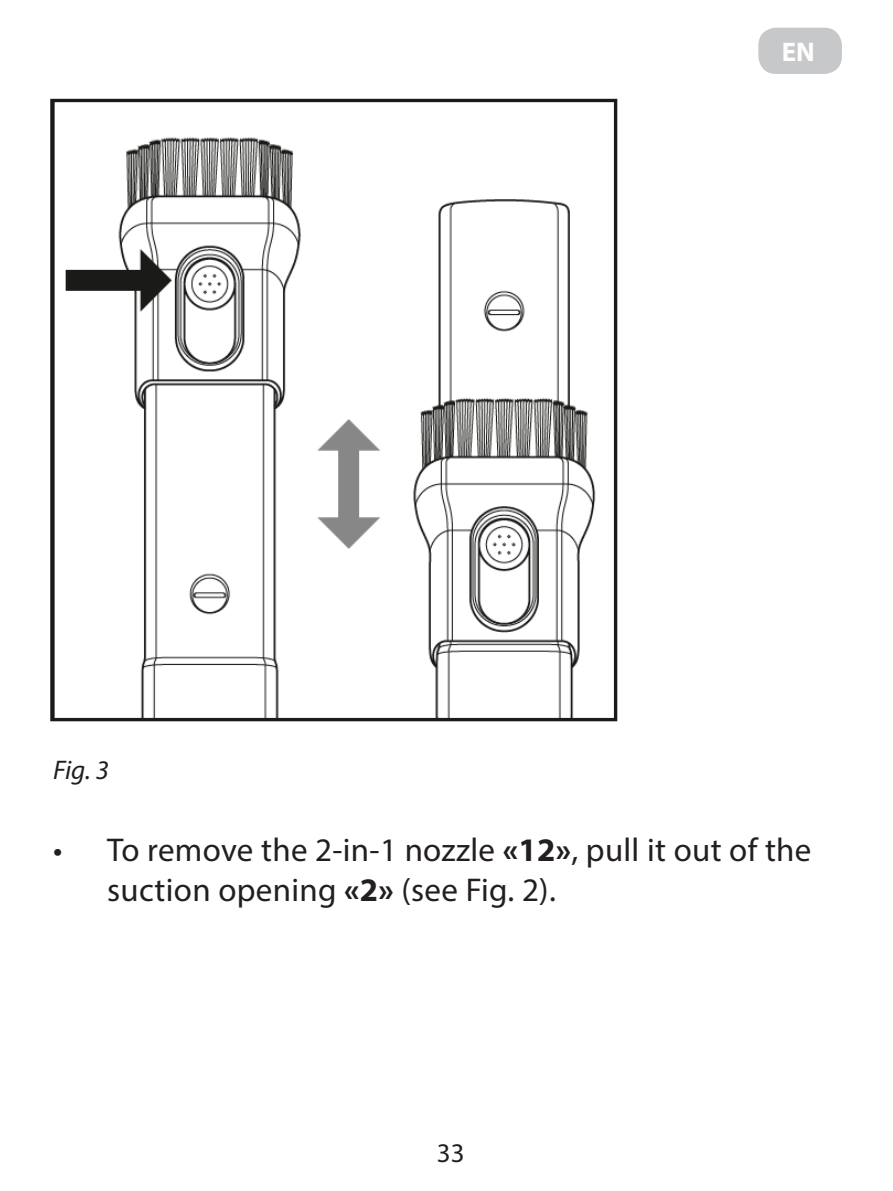
<style>
.page{position:relative;width:893px;height:1191px;background:#fff}
.page>*{position:absolute;margin:0;border:0;box-sizing:border-box;transform-origin:0 0}
.t1{font:33px/39px "Myriad Pro";letter-spacing:.01em;color:#231f20}
.t2{font:italic 27px "Myriad Pro";color:#231f20}
.t3{font:700 27px "Myriad Pro";color:#fff}
.t4{font:27px "Myriad Pro";color:#231f20}
.s1{font-weight:700}
</style>
<div class="page">
<div style="left:758px;top:28px;width:84px;height:46px;background:#c7c8ca;border-radius:18px"></div>
<img style="left:50px;top:98px;width:568px;height:624px">
<p class="t2" style="left:53px;top:753px;width:57px">Fig. 3</p>
<p class="t3" style="left:782px;top:34px;width:35px">EN</p>
<p class="t1" style="left:107px;top:830px;width:706px;text-indent:-54px">• To remove the 2-in-1 nozzle <span class="s1">«12»</span>, pull it out of the suction opening <span class="s1">«2»</span> (see Fig. 2).</p>
<p class="t4" style="left:437px;top:1136px;width:29px">33</p>
</div>
